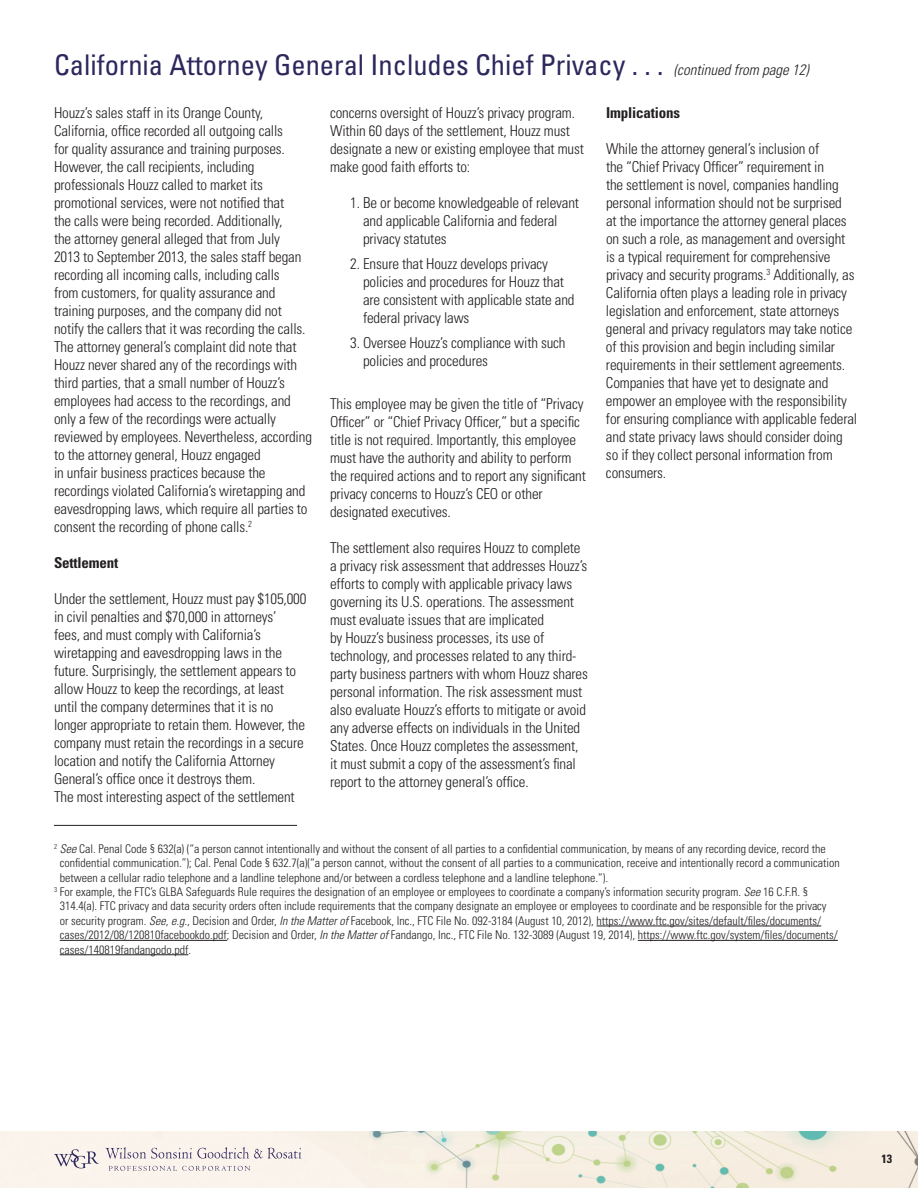
<style>
.page{position:relative;width:918px;height:1188px;background:#fff}
.page>*{position:absolute;margin:0;border:0;box-sizing:border-box;transform-origin:0 0}
.t1{font:condensed 28.5px "Univers LT Std";color:#2c275d}
.t2{font:300 condensed 15px/18px "Univers LT Std";letter-spacing:-.01em;color:#231f20}
.t3{font:700 condensed 15px "Univers LT Std";letter-spacing:-.01em;color:#231f20}
.t4{font:300 condensed 12px "Univers LT Std";color:#231f20}
.t5{font:700 condensed 12px "Univers LT Std";color:#231f20}
.s1{font-weight:300;font-style:italic;font-size:15px;color:#231f20}
.s2{font-style:italic}
</style>
<div class="page">
<img style="left:0;top:1132px;width:918px;height:56px">
<svg style="left:106px;top:1147px;width:195px;height:12px;background:#d8d1d4"></svg>
<svg style="left:109px;top:1166px;width:141px;height:5px"></svg>
<svg style="left:54px;top:1149px;width:45px;height:19px"></svg>
<hr style="left:54px;top:825px;width:243px;height:1px;background:#231f20">
<hr style="left:597px;top:926px;width:224px;height:1px;background:#231f20">
<hr style="left:60px;top:940px;width:167px;height:1px;background:#231f20">
<hr style="left:638px;top:940px;width:200px;height:1px;background:#231f20">
<hr style="left:60px;top:954px;width:128px;height:1px;background:#231f20">
<h1 class="t1" style="left:54px;top:47px;width:756px">California Attorney General Includes Chief Privacy . . . <span class="s1">(continued from page 12)</span></h1>
<p class="t2" style="left:54px;top:104px;width:259px">Houzz’s sales staff in its Orange County, California, office recorded all outgoing calls<br>for quality assurance and training purposes.<br>However, the call recipients, including professionals Houzz called to market its promotional services, were not notified that<br>the calls were being recorded. Additionally,<br>the attorney general alleged that from July<br>2013 to September 2013, the sales staff began recording all incoming calls, including calls<br>from customers, for quality assurance and training purposes, and the company did not notify the callers that it was recording the calls.<br>The attorney general’s complaint did note that Houzz never shared any of the recordings with third parties, that a small number of Houzz’s employees had access to the recordings, and only a few of the recordings were actually reviewed by employees. Nevertheless, according to the attorney general, Houzz engaged<br>in unfair business practices because the recordings violated California’s wiretapping and eavesdropping laws, which require all parties to consent the recording of phone calls.<sup>2</sup></p>
<p class="t3" style="left:54px;top:554px;width:66px">Settlement</p>
<p class="t2" style="left:54px;top:590px;width:254px">Under the settlement, Houzz must pay $105,000 in civil penalties and $70,000 in attorneys’<br>fees, and must comply with California’s wiretapping and eavesdropping laws in the future. Surprisingly, the settlement appears to allow Houzz to keep the recordings, at least until the company determines that it is no longer appropriate to retain them. However, the company must retain the recordings in a secure location and notify the California Attorney General’s office once it destroys them.<br>The most interesting aspect of the settlement</p>
<p class="t2" style="left:330px;top:104px;width:255px">concerns oversight of Houzz’s privacy program.<br>Within 60 days of the settlement, Houzz must designate a new or existing employee that must make good faith efforts to:</p>
<p class="t2" style="left:363px;top:194px;width:217px;text-indent:-13px">1. Be or become knowledgeable of relevant and applicable California and federal privacy statutes</p>
<p class="t2" style="left:363px;top:255px;width:213px;text-indent:-13px">2. Ensure that Houzz develops privacy policies and procedures for Houzz that are consistent with applicable state and federal privacy laws</p>
<p class="t2" style="left:363px;top:334px;width:204px;text-indent:-13px">3. Oversee Houzz’s compliance with such policies and procedures</p>
<p class="t2" style="left:330px;top:394px;width:257px">This employee may be given the title of “Privacy Officer” or “Chief Privacy Officer,” but a specific title is not required. Importantly, this employee must have the authority and ability to perform the required actions and to report any significant privacy concerns to Houzz’s CEO or other designated executives.</p>
<p class="t2" style="left:330px;top:538px;width:259px">The settlement also requires Houzz to complete a privacy risk assessment that addresses Houzz’s efforts to comply with applicable privacy laws governing its U.S. operations. The assessment must evaluate issues that are implicated<br>by Houzz’s business processes, its use of technology, and processes related to any third&shy;party business partners with whom Houzz shares personal information. The risk assessment must also evaluate Houzz’s efforts to mitigate or avoid any adverse effects on individuals in the United States. Once Houzz completes the assessment, it must submit a copy of the assessment’s final report to the attorney general’s office.</p>
<p class="t3" style="left:606px;top:104px;width:76px">Implications</p>
<p class="t2" style="left:606px;top:140px;width:253px">While the attorney general’s inclusion of<br>the “Chief Privacy Officer” requirement in<br>the settlement is novel, companies handling personal information should not be surprised<br>at the importance the attorney general places on such a role, as management and oversight is a typical requirement for comprehensive privacy and security programs.<sup>3</sup> Additionally, as California often plays a leading role in privacy legislation and enforcement, state attorneys general and privacy regulators may take notice of this provision and begin including similar requirements in their settlement agreements.<br>Companies that have yet to designate and empower an employee with the responsibility for ensuring compliance with applicable federal and state privacy laws should consider doing so if they collect personal information from consumers.</p>
<p class="t4" style="left:54px;top:841px;width:773px"><sup>2</sup> <span class="s2">See</span> Cal. Penal Code § 632(a) (“a person cannot intentionally and without the consent of all parties to a confidential communication, by means of any recording device, record the</p>
<p class="t4" style="left:60px;top:856px;width:782px">confidential communication.”); Cal. Penal Code § 632.7(a)(“a person cannot, without the consent of all parties to a communication, receive and intentionally record a communication</p>
<p class="t4" style="left:60px;top:870px;width:550px">between a cellular radio telephone and a landline telephone and/or between a cordless telephone and a landline telephone.”).</p>
<p class="t4" style="left:54px;top:885px;width:756px"><sup>3</sup> For example, the FTC’s GLBA Safeguards Rule requires the designation of an employee or employees to coordinate a company’s information security program. <span class="s2">See</span> 16 C.F.R. §</p>
<p class="t4" style="left:60px;top:899px;width:768px">314.4(a). FTC privacy and data security orders often include requirements that the company designate an employee or employees to coordinate and be responsible for the privacy</p>
<p class="t4" style="left:60px;top:913px;width:763px">or security program. <span class="s2">See, e.g.</span>, Decision and Order, <span class="s2">In the Matter of</span> Facebook, Inc., FTC File No. 092-3184 (August 10, 2012), https://www.ftc.gov/sites/default/files/documents/</p>
<p class="t4" style="left:60px;top:928px;width:780px">cases/2012/08/120810facebookdo.pdf; Decision and Order, <span class="s2">In the Matter of</span> Fandango, Inc., FTC File No. 132-3089 (August 19, 2014), https://www.ftc.gov/system/files/documents/</p>
<p class="t4" style="left:60px;top:942px;width:133px">cases/140819fandangodo.pdf.</p>
<p class="t5" style="left:881px;top:1152px;width:12px">13</p>
</div>
